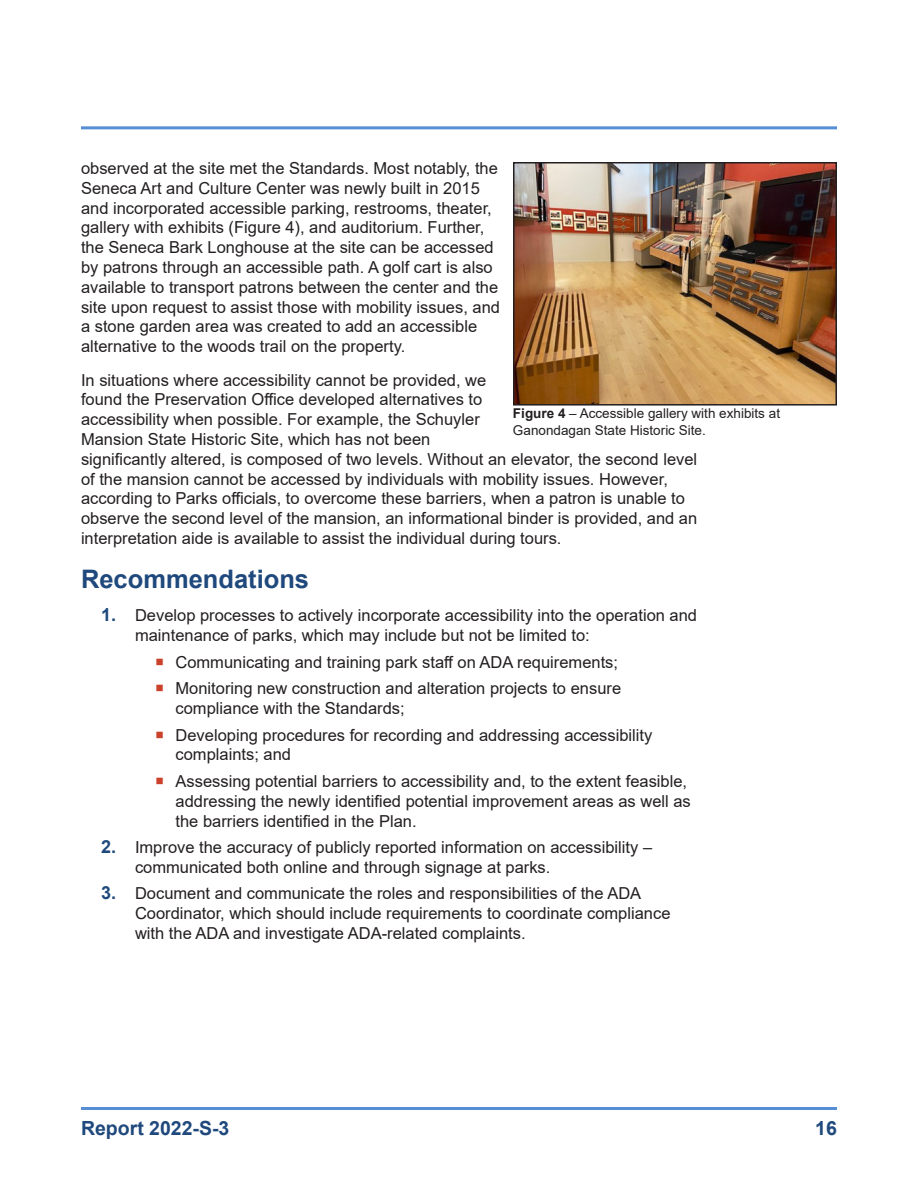
<style>
.page{position:relative;width:918px;height:1188px;background:#fff}
.page>*{position:absolute;margin:0;border:0;box-sizing:border-box;transform-origin:0 0}
.t1{font:700 25.5px "Arial";color:#1f497d}
.t2{font:700 19.5px "Arial";color:#1f497d}
.t3{font:16.5px/19.8px "Arial";color:#231f20}
.t4{font:13.5px/16.2px "Arial";color:#231f20}
.s1{font-weight:700;font-size:18px;color:#1f497d}
.s2{font-weight:700}
</style>
<div class="page">
<hr style="left:81px;top:126px;width:756px;height:3px;background:#558ed5">
<hr style="left:81px;top:1107px;width:756px;height:3px;background:#558ed5">
<img style="left:516px;top:165px;width:318px;height:238px">
<div style="left:513px;top:162px;width:324px;height:244px;border:2px solid #231f20"></div>
<p class="t3" style="left:81px;top:158px;width:421px">observed at the site met the Standards. Most notably, the Seneca Art and Culture Center was newly built in 2015 and incorporated accessible parking, restrooms, theater, gallery with exhibits (Figure 4), and auditorium. Further, the Seneca Bark Longhouse at the site can be accessed by patrons through an accessible path. A golf cart is also available to transport patrons between the center and the site upon request to assist those with mobility issues, and a stone garden area was created to add an accessible alternative to the woods trail on the property.</p>
<p class="t3" style="left:81px;top:370px;width:618px">In situations where accessibility cannot be provided, we<br>found the Preservation Office developed alternatives to<br>accessibility when possible. For example, the Schuyler<br>Mansion State Historic Site, which has not been<br>significantly altered, is composed of two levels. Without an elevator, the second level of the mansion cannot be accessed by individuals with mobility issues. However, according to Parks officials, to overcome these barriers, when a patron is unable to observe the second level of the mansion, an informational binder is provided, and an interpretation aide is available to assist the individual during tours.</p>
<h1 class="t1" style="left:81px;top:561px;width:230px">Recommendations</h1>
<p class="t3" style="left:135px;top:606px;width:564px;text-indent:-34px"><span class="s1">1.</span> Develop processes to actively incorporate accessibility into the operation and maintenance of parks, which may include but not be limited to:</p>
<p class="t3" style="left:176px;top:648px;width:447px;line-height:26.5px">Communicating and training park staff on ADA requirements;<br>Monitoring new construction and alteration projects to ensure</p>
<p class="t3" style="left:176px;top:695px;width:478px;line-height:26.5px">compliance with the Standards;<br>Developing procedures for recording and addressing accessibility</p>
<p class="t3" style="left:176px;top:741px;width:513px;line-height:26.5px">complaints; and<br>Assessing potential barriers to accessibility and, to the extent feasible,</p>
<p class="t3" style="left:176px;top:791px;width:517px">addressing the newly identified potential improvement areas as well as the barriers identified in the Plan.</p>
<p class="t3" style="left:135px;top:837px;width:519px;text-indent:-34px"><span class="s1">2.</span> Improve the accuracy of publicly reported information on accessibility – communicated both online and through signage at parks.</p>
<p class="t3" style="left:135px;top:884px;width:537px;text-indent:-34px"><span class="s1">3.</span> Document and communicate the roles and responsibilities of the ADA<br>Coordinator, which should include requirements to coordinate compliance with the ADA and investigate ADA-related complaints.</p>
<p class="t4" style="left:513px;top:405px;width:269px"><span class="s2">Figure 4</span> – Accessible gallery with exhibits at<br>Ganondagan State Historic Site.</p>
<p class="t2" style="left:81px;top:1114px;width:150px">Report 2022-S-3</p>
<p class="t2" style="left:815px;top:1114px;width:23px">16</p>
</div>
